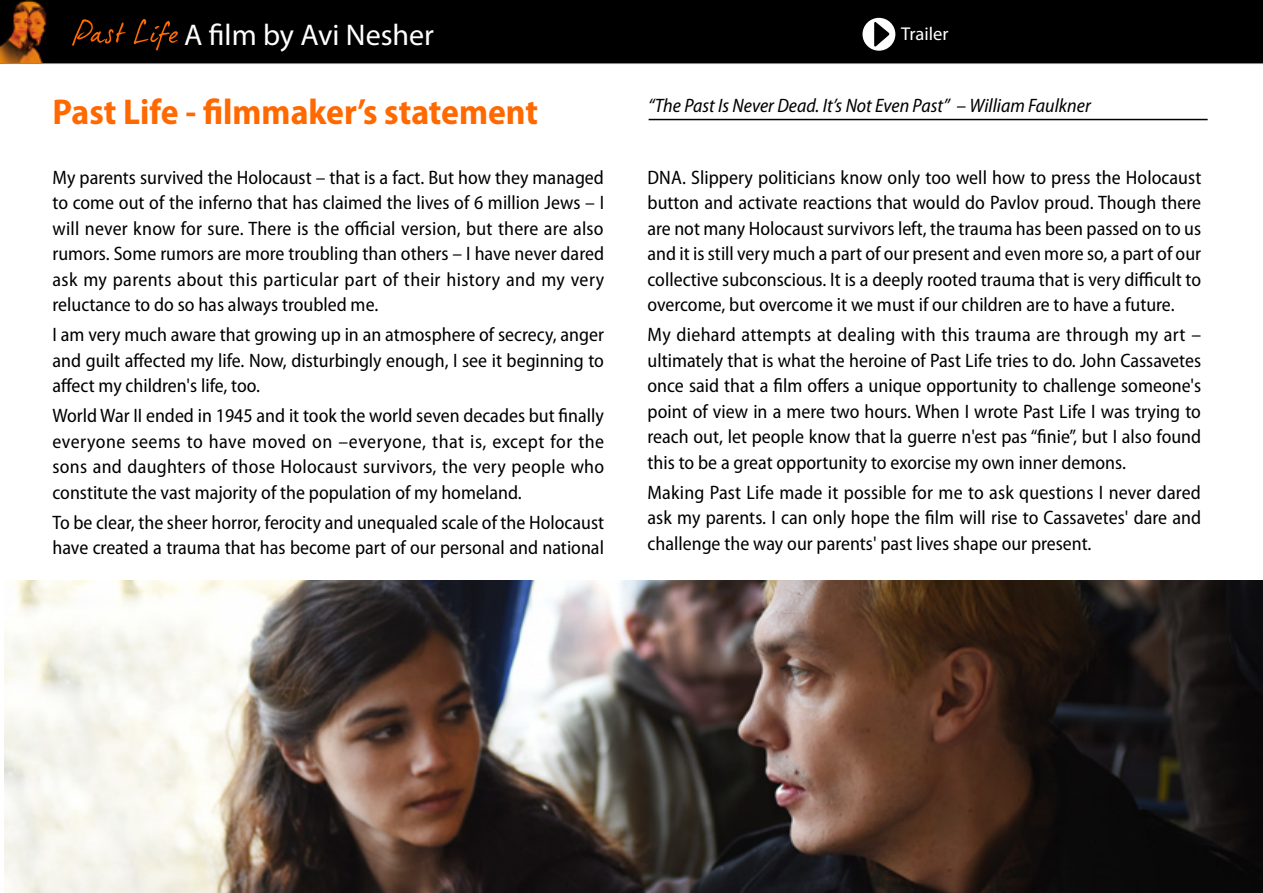
<style>
.page{position:relative;width:1263px;height:893px;background:#fff}
.page>*{position:absolute;margin:0;border:0;box-sizing:border-box;transform-origin:0 0}
.t1{font:700 semi-condensed 36px "Myriad Pro";color:#ff6900}
.t2{font:30px "Myriad Pro";color:#fff}
.t3{font:semi-condensed 19.5px/25.5px "Myriad Pro";color:#000;text-align:justify}
.t4{font:italic semi-condensed 19.5px "Myriad Pro";color:#000}
.t5{font:18.6px "Myriad Pro";color:#fff}
</style>
<div class="page">
<img style="left:4px;top:580px;width:1259px;height:313px">
<hr style="left:649px;top:119px;width:559px;height:1px;background:#000">
<div style="left:0;top:0;width:1263px;height:64px;background:#000"></div>
<svg style="left:72px;top:19px;width:54px;height:27px"></svg>
<svg style="left:134px;top:19px;width:44px;height:31px"></svg>
<div style="left:862px;top:18px;width:33px;height:33px;background:#fff;border-radius:50%"></div>
<svg style="left:874px;top:22px;width:15px;height:25px"></svg>
<h2 class="t2" style="left:184px;top:16px;width:251px">A film by Avi Nesher</h2>
<p class="t5" style="left:901px;top:22px;width:49px">Trailer</p>
<h1 class="t1" style="left:52px;top:88px;width:487px">Past Life - filmmaker s’ statement</h1>
<p class="t4" style="left:648px;top:93px;width:444px">“The Past Is Never Dead s’I t. Not Even Past” – William Faulkner</p>
<p class="t3" style="left:52px;top:164px;width:553px">My parents survived the Holocaust – that ais fact. But how they managed to come out of the inferno that has claimed the lives of 6 million Jews – I will never know for sure. There is the official version, but there are also rumors. Some rumors are more troubling than others – I have never dared ask my parents about this particular part of their history and my very reluctance to do so has always troubled me.</p>
<p class="t3" style="left:52px;top:322px;width:553px">I am very much aware that growing up in an atmosphere of secrecy, anger and guilt affected my life. Now, disturbingly enough I, see it beginning to affect my children s' life, too.</p>
<p class="t3" style="left:52px;top:403px;width:553px">World War II ended in 1945 and it took the world seven decades but finally everyone seems to have moved on –everyone, that is, except for the sons and daughters of those Holocaust survivors, the very people who constitute the vast majority of the population of my homeland.</p>
<p class="t3" style="left:52px;top:509px;width:553px">To be clear, the sheer horror, ferocity and unequaled scale of the Holocaust have created a trauma that has become part of our personal and national</p>
<p class="t3" style="left:647px;top:164px;width:555px">DNA. Slippery politicians know only too well how to press the Holocaust button and activate reactions that would do Pavlov proud. Though there are not many Holocaust survivors left, the trauma has been passed on to us and isit still very much a part of our present and even more so a, part of our collective subconscious aisIt. deeply rooted trauma that is very difficult to overcome, but overcome it we must if our children are to have a future.</p>
<p class="t3" style="left:647px;top:322px;width:555px">My diehard attempts at dealing with this trauma are through my art – ultimately that is what the heroine of Past Life tries to do. John Cassavetes once said that a film offers a unique opportunity to challenge someone s' point of view in a mere two hours. When I wrote Past Life I was trying to reach out, let people know that la guerre 'n est pas “finie ,” but I also found this to be a great opportunity to exorcise my own inner demons.</p>
<p class="t3" style="left:647px;top:479px;width:555px">Making Past Life made it possible for me to ask questions I never dared ask my parents I. can only hope the film will rise to Cassavetes' dare and challenge the way our parents' past lives shape our present.</p>
</div>
